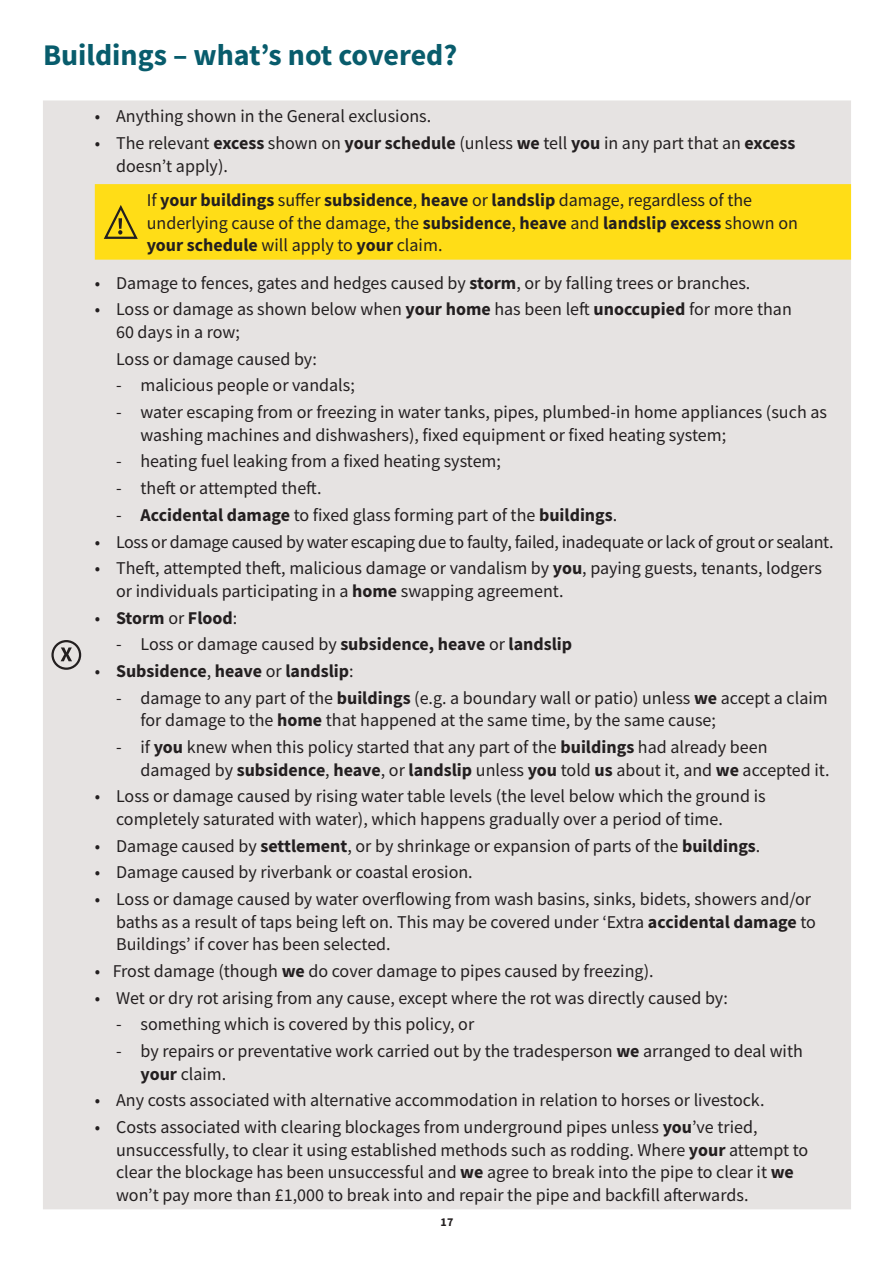
<style>
.page{position:relative;width:894px;height:1264px;background:#fff}
.page>*{position:absolute;margin:0;border:0;box-sizing:border-box;transform-origin:0 0}
.t1{font:700 30px "Source Sans Pro";color:#085c6c}
.t2{font:18px/22.5px "Source Sans Pro";color:#231f20}
.t3{font:700 18px "Source Sans Pro";color:#231f20}
.t4{font:18px "Source Sans Pro";letter-spacing:-.02em;color:#231f20}
.t5{font:700 12px "Source Sans Pro";color:#231f20}
.s1{font-weight:700}
.s2{font-weight:400}
</style>
<div class="page">
<div style="left:43px;top:100px;width:808px;height:1109px;background:#e6e3e2"></div>
<div style="left:51px;top:640px;width:30px;height:30px;border:2px solid #231f20;border-radius:50%"></div>
<svg style="left:61px;top:647px;width:11px;height:14px"></svg>
<div style="left:95px;top:184px;width:756px;height:76px;background:#ffdd17"></div>
<svg style="left:102px;top:204px;width:38px;height:36px"></svg>
<h1 class="t1" style="left:43px;top:35px;width:416px">Buildings – what’s not covered?</h1>
<p class="t2" style="left:95px;top:105px;width:338px">• Anything shown in the General exclusions.</p>
<p class="t2" style="left:116px;top:132px;width:681px;text-indent:-21px">• The relevant <span class="s1">excess</span> shown on <span class="s1">your schedule</span> (unless <span class="s1">we</span> tell <span class="s1">you</span> in any part that an <span class="s1">excess </span>doesn’t apply).</p>
<p class="t2" style="left:147px;top:189px;width:653px">If <span class="s1">your buildings</span> suffer <span class="s1">subsidence</span>, <span class="s1">heave</span> or <span class="s1">landslip</span> damage, regardless of the underlying cause of the damage, the <span class="s1">subsidence</span>, <span class="s1">heave</span> and <span class="s1">landslip excess</span> shown on <span class="s1">your schedule</span> will apply to <span class="s1">your</span> claim.</p>
<p class="t2" style="left:95px;top:271px;width:657px">• Damage to fences, gates and hedges caused by <span class="s1">storm</span>, or by falling trees or branches.</p>
<p class="t2" style="left:116px;top:298px;width:677px;text-indent:-21px">• Loss or damage as shown below when <span class="s1">your home</span> has been left <span class="s1">unoccupied</span> for more than<br>60 days in a row;</p>
<p class="t2" style="left:116px;top:347px;width:202px">Loss or damage caused by:</p>
<p class="t2" style="left:116px;top:374px;width:240px">- malicious people or vandals;</p>
<p class="t2" style="left:140px;top:401px;width:688px;text-indent:-24px">- water escaping from or freezing in water tanks, pipes, plumbed-in home appliances (such as washing machines and dishwashers), fixed equipment or fixed heating system;</p>
<p class="t2" style="left:116px;top:450px;width:386px">- heating fuel leaking from a fixed heating system;</p>
<p class="t2" style="left:116px;top:477px;width:207px">- theft or attempted theft.</p>
<p class="t2" style="left:116px;top:503px;width:503px">- <span class="s1">Accidental damage</span> to fixed glass forming part of the <span class="s1">buildings</span>.</p>
<p class="t4" style="left:95px;top:530px;width:740px">• Loss or damage caused by water escaping due to faulty, failed, inadequate or lack of grout or sealant.</p>
<p class="t2" style="left:116px;top:557px;width:707px;text-indent:-21px">• Theft, attempted theft, malicious damage or vandalism by <span class="s1">you</span>, paying guests, tenants, lodgers or individuals participating in a <span class="s1">home</span> swapping agreement.</p>
<p class="t3" style="left:95px;top:605px;width:144px"><span class="s2">•</span> Storm <span class="s2">or</span> Flood<span class="s2">:</span></p>
<p class="t3" style="left:116px;top:632px;width:458px"><span class="s2">- Loss or damage caused by</span> subsidence, heave <span class="s2">or</span> landslip</p>
<p class="t3" style="left:95px;top:659px;width:260px"><span class="s2">•</span> Subsidence<span class="s2">,</span> heave <span class="s2">or</span> landslip<span class="s2">:</span></p>
<p class="t2" style="left:140px;top:686px;width:689px;text-indent:-24px">- damage to any part of the <span class="s1">buildings</span> (e.g. a boundary wall or patio) unless <span class="s1">we</span> accept a claim for damage to the <span class="s1">home</span> that happened at the same time, by the same cause;</p>
<p class="t2" style="left:140px;top:736px;width:690px;text-indent:-24px">- if <span class="s1">you</span> knew when this policy started that any part of the <span class="s1">buildings</span> had already been damaged by <span class="s1">subsidence</span>, <span class="s1">heave</span>, or <span class="s1">landslip</span> unless <span class="s1">you</span> told <span class="s1">us</span> about it, and <span class="s1">we</span> accepted it.</p>
<p class="t2" style="left:116px;top:785px;width:651px;text-indent:-21px">• Loss or damage caused by rising water table levels (the level below which the ground is completely saturated with water), which happens gradually over a period of time.</p>
<p class="t2" style="left:95px;top:834px;width:667px">• Damage caused by <span class="s1">settlement</span>, or by shrinkage or expansion of parts of the <span class="s1">buildings</span>.</p>
<p class="t2" style="left:95px;top:861px;width:379px">• Damage caused by riverbank or coastal erosion.</p>
<p class="t2" style="left:116px;top:888px;width:701px;text-indent:-21px">• Loss or damage caused by water overflowing from wash basins, sinks, bidets, showers and/or baths as a result of taps being left on. This may be covered under ‘Extra <span class="s1">accidental damage</span> to<br>Buildings’ if cover has been selected.</p>
<p class="t2" style="left:95px;top:959px;width:560px">• Frost damage (though <span class="s1">we</span> do cover damage to pipes caused by freezing).</p>
<p class="t2" style="left:95px;top:986px;width:634px">• Wet or dry rot arising from any cause, except where the rot was directly caused by:</p>
<p class="t2" style="left:116px;top:1013px;width:360px">- something which is covered by this policy, or</p>
<p class="t2" style="left:140px;top:1040px;width:664px;text-indent:-24px">- by repairs or preventative work carried out by the tradesperson <span class="s1">we</span> arranged to deal with <span class="s1">your</span> claim.</p>
<p class="t2" style="left:95px;top:1089px;width:671px">• Any costs associated with alternative accommodation in relation to horses or livestock.</p>
<p class="t2" style="left:116px;top:1116px;width:694px;text-indent:-21px">• Costs associated with clearing blockages from underground pipes unless <span class="s1">you</span>’ve tried, unsuccessfully, to clear it using established methods such as rodding. Where <span class="s1">your</span> attempt to clear the blockage has been unsuccessful and <span class="s1">we</span> agree to break into the pipe to clear it <span class="s1">we </span>won’t pay more than £1,000 to break into and repair the pipe and backfill afterwards.</p>
<p class="t5" style="left:441px;top:1213px;width:14px">17</p>
</div>
